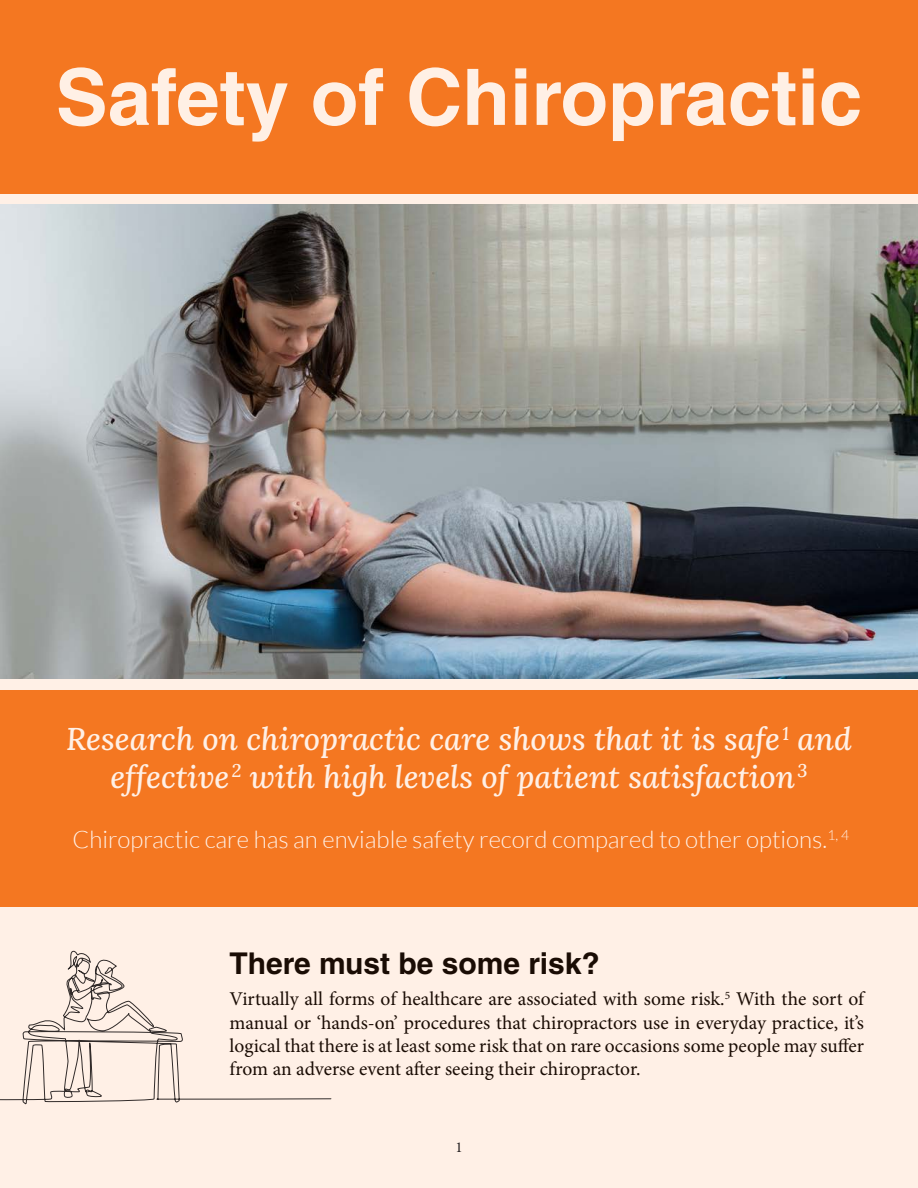
<style>
.page{position:relative;width:918px;height:1188px;background:#fff0e6}
.page>*{position:absolute;margin:0;border:0;box-sizing:border-box;transform-origin:0 0}
.Home_Banner_Title{font:700 78px "Helvetica LT Std";color:#fff0e5}
.Home_Banner_Title-2{font:italic 31.5px/37.8px "Lora";color:#fff0e6;text-align:center}
.t1{font:700 30px "Helvetica LT Std";color:#1a0c04}
.Home_Banner_Text{font:300 24px "Lato";color:#fff0e6}
.Home_Text{font:19.5px/23.4px "Minion Pro";color:#1a0c04;text-align:justify}
.t2{font:15px "Minion Pro";color:#231f20}
</style>
<div class="page">
<div style="left:0;top:690px;width:918px;height:217px;background:#f47721"></div>
<div style="left:0;top:0;width:918px;height:194px;background:#f47721"></div>
<img style="left:0;top:204px;width:918px;height:474px">
<svg style="left:0;top:951px;width:331px;height:153px"></svg>
<p class="Home_Banner_Title" style="left:56px;top:50px;width:808px">Safety of Chiropractic</p>
<p class="Home_Banner_Title-2" style="left:66px;top:719px;width:787px">Research on chiropractic care shows that it is safe<sup>1</sup> and effective<sup>2</sup> with high levels of patient satisfaction<sup>3</sup></p>
<p class="Home_Banner_Text" style="left:72px;top:827px;width:778px">Chiropractic care has an enviable safety record compared to other options.<sup>1,</sup> <sup>4</sup></p>
<h3 class="t1" style="left:230px;top:946px;width:372px">There must be some risk?</h3>
<p class="Home_Text" style="left:230px;top:987px;width:636px">Virtually all forms of healthcare are associated with some risk.<sup>5</sup> With the sort of manual or ‘hands-on’ procedures that chiropractors use in everyday practice, it’s logical that there is at least some risk that on rare occasions some people may suffer from an adverse event after seeing their chiropractor.</p>
<p class="t2" style="left:455px;top:1137px;width:9px">1</p>
</div>
